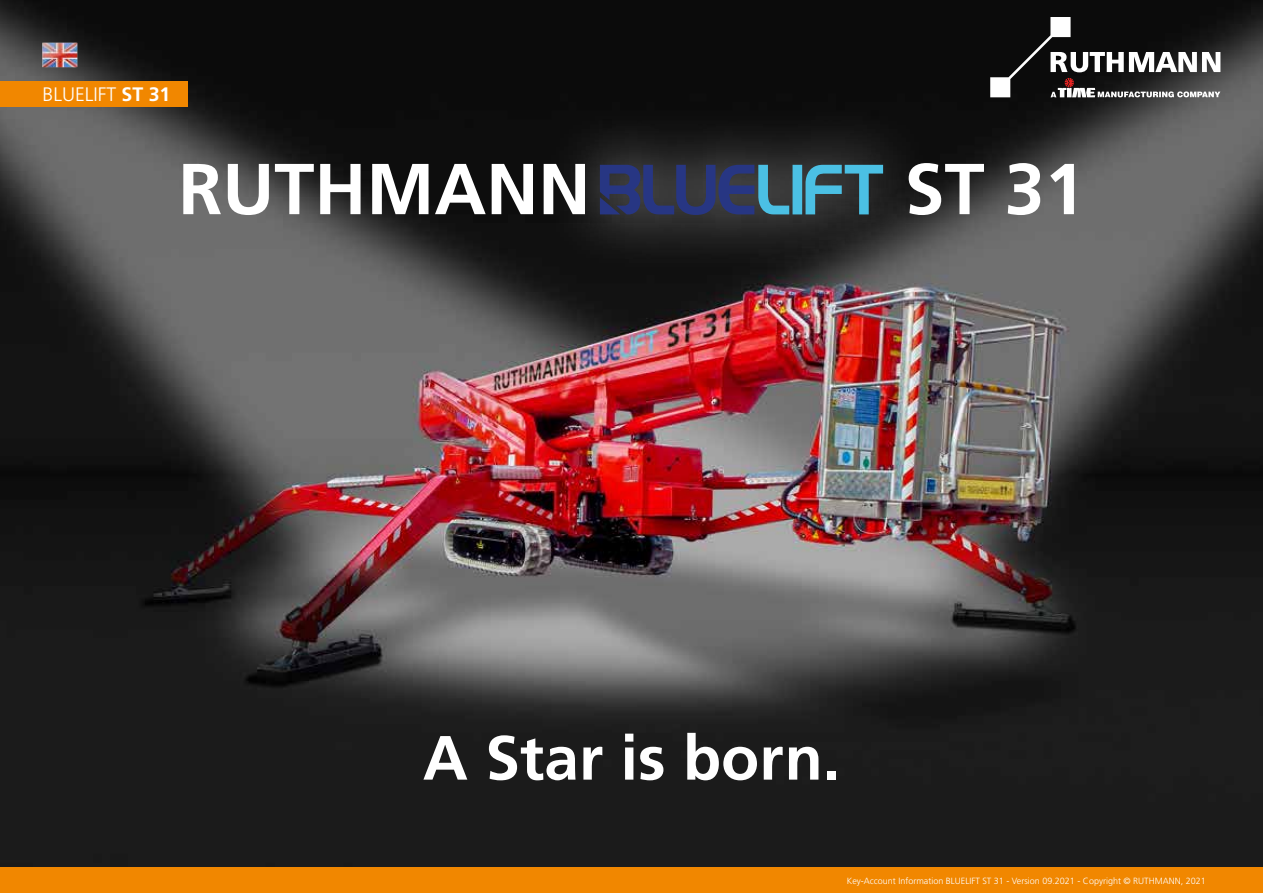
<style>
.page{position:relative;width:1263px;height:893px;background:#fff}
.page>*{position:absolute;margin:0;border:0;box-sizing:border-box;transform-origin:0 0}
.t1{font:700 72px "Frutiger LT Std";color:#fff}
.t2{font:700 62.4px "Frutiger LT Std";color:#fff}
.t3{font:300 19.5px "Frutiger LT Std";color:#fff}
.t4{font:300 9px "Frutiger LT Std";color:#fff}
.s1{font-weight:700}
</style>
<div class="page">
<img style="left:0;top:0;width:1263px;height:867px">
<div style="left:0;top:867px;width:1263px;height:26px;background:#f18700"></div>
<div style="left:0;top:81px;width:188px;height:25px;background:#f18700"></div>
<div style="left:541px;top:105px;width:395px;height:168px;background:#fff;opacity:.65"></div>
<div style="left:792px;top:165px;width:10px;height:49px;background:#4bc0e4"></div>
<svg style="left:805px;top:165px;width:78px;height:49px;background:#396a79"></svg>
<svg style="left:600px;top:165px;width:189px;height:50px;background:#313f63"></svg>
<svg style="left:990px;top:17px;width:230px;height:80px"></svg>
<img style="left:42px;top:43px;width:36px;height:24px">
<h3 class="t3" style="left:43px;top:83px;width:129px">BLUELIFT <span class="s1">ST 31</span></h3>
<h1 class="t1" style="left:178px;top:147px;width:413px">RUTHMANN</h1>
<h1 class="t1" style="left:904px;top:147px;width:182px">ST 31</h1>
<h2 class="t2" style="left:423px;top:721px;width:419px">A Star is born.</h2>
<p class="t4" style="left:847px;top:875px;width:360px">Key-Account Information BLUELIFT ST 31 - Version 09.2021 - Copyright © RUTHMANN, 2021</p>
</div>
